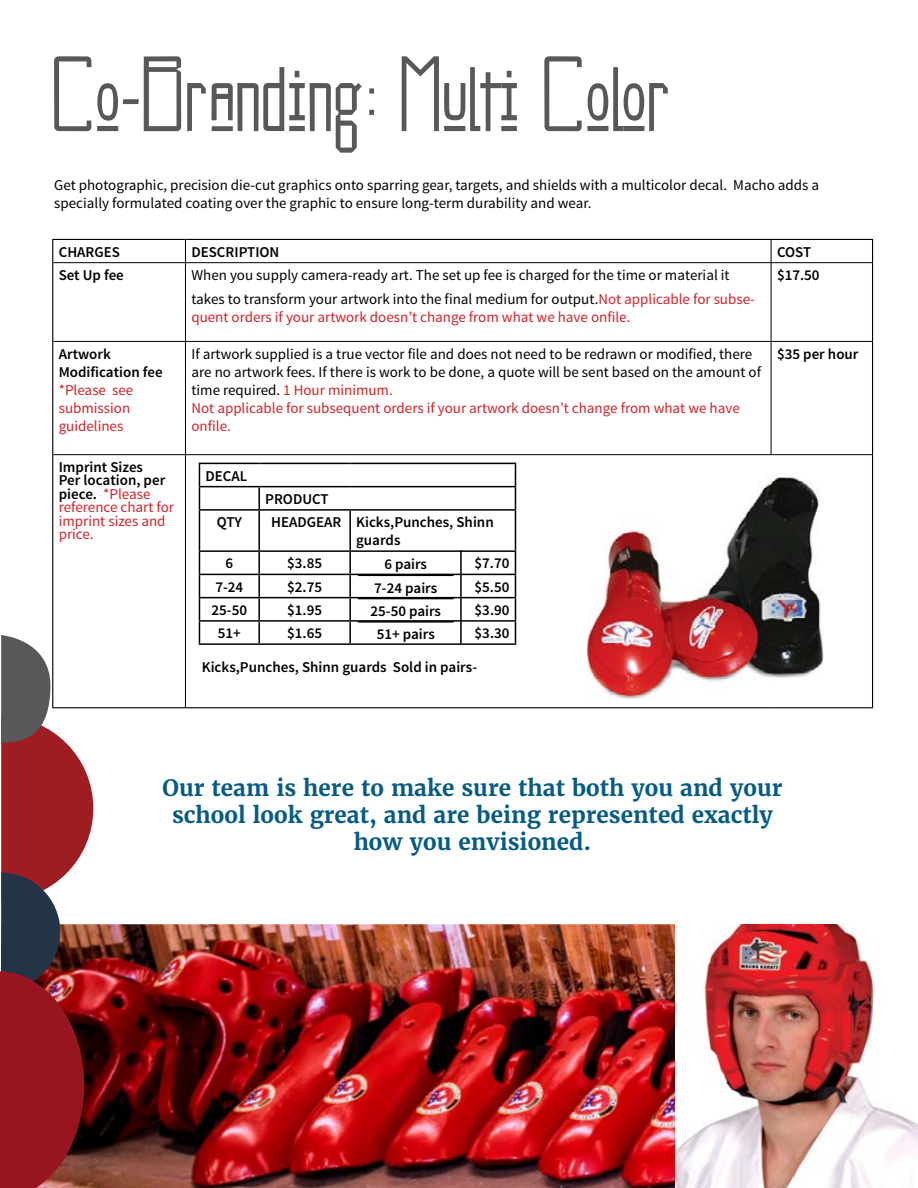
<style>
.page{position:relative;width:918px;height:1188px;background:#fff}
.page>*{position:absolute;margin:0;border:0;box-sizing:border-box;transform-origin:0 0}
.t1{font:91.5px "Kashmir";color:#58585a}
.t2{font:700 22.5px/27px "Merriweather";color:#055b85;text-align:center}
.t3{font:15px/18px "Source Sans Pro";color:#000}
.t4{font:600 15px/23.2px "Source Sans Pro";color:#000;text-align:center}
.t5{font:15px/13.5px "Source Sans Pro";color:#d2232a}
.s1{color:#d2232a}
.s2{font-weight:600;color:#000}
</style>
<div class="page">
<svg style="left:53px;top:240px;width:819px;height:214px"></svg>
<svg style="left:185px;top:240px;width:1px;height:22px"></svg>
<svg style="left:771px;top:240px;width:1px;height:22px"></svg>
<hr style="left:53px;top:262px;width:132px;height:1px;background:#000">
<hr style="left:185px;top:262px;width:586px;height:1px;background:#000">
<hr style="left:185px;top:263px;width:1px;height:78px;background:#000">
<hr style="left:771px;top:262px;width:101px;height:1px;background:#000">
<hr style="left:771px;top:263px;width:1px;height:78px;background:#000">
<hr style="left:53px;top:341px;width:132px;height:1px;background:#000">
<hr style="left:185px;top:341px;width:586px;height:1px;background:#000">
<hr style="left:185px;top:342px;width:1px;height:112px;background:#000">
<hr style="left:771px;top:341px;width:101px;height:1px;background:#000">
<hr style="left:771px;top:342px;width:1px;height:112px;background:#000">
<hr style="left:53px;top:454px;width:132px;height:1px;background:#000">
<hr style="left:185px;top:454px;width:586px;height:1px;background:#000">
<hr style="left:185px;top:455px;width:1px;height:252px;background:#000">
<hr style="left:771px;top:454px;width:101px;height:1px;background:#000">
<hr style="left:52px;top:239px;width:133px;height:1px;background:#000">
<svg style="left:52px;top:240px;width:1px;height:23px"></svg>
<hr style="left:185px;top:239px;width:586px;height:1px;background:#000">
<hr style="left:771px;top:239px;width:102px;height:1px;background:#000">
<svg style="left:872px;top:240px;width:1px;height:23px"></svg>
<hr style="left:52px;top:263px;width:1px;height:78px;background:#000">
<hr style="left:872px;top:263px;width:1px;height:78px;background:#000">
<hr style="left:52px;top:341px;width:1px;height:114px;background:#000">
<hr style="left:872px;top:341px;width:1px;height:114px;background:#000">
<hr style="left:52px;top:455px;width:1px;height:252px;background:#000">
<hr style="left:872px;top:455px;width:1px;height:252px;background:#000">
<hr style="left:52px;top:707px;width:133px;height:1px;background:#000">
<hr style="left:185px;top:707px;width:586px;height:1px;background:#000">
<hr style="left:771px;top:707px;width:102px;height:1px;background:#000">
<img style="left:588px;top:477px;width:236px;height:222px">
<img style="left:93px;top:924px;width:582px;height:264px">
<img style="left:675px;top:924px;width:243px;height:264px">
<svg style="left:0;top:635px;width:93px;height:553px"></svg>
<hr style="left:199px;top:463px;width:60px;height:1px;background:#000">
<hr style="left:259px;top:463px;width:91px;height:1px;background:#000">
<hr style="left:350px;top:463px;width:166px;height:1px;background:#000">
<hr style="left:199px;top:486px;width:60px;height:1px;background:#000">
<svg style="left:199px;top:464px;width:1px;height:45px"></svg>
<hr style="left:259px;top:486px;width:91px;height:1px;background:#000">
<hr style="left:258px;top:487px;width:2px;height:22px;background:#000">
<hr style="left:350px;top:486px;width:166px;height:1px;background:#000">
<svg style="left:515px;top:464px;width:1px;height:45px"></svg>
<hr style="left:199px;top:509px;width:60px;height:2px;background:#000">
<hr style="left:199px;top:511px;width:1px;height:39px;background:#000">
<hr style="left:259px;top:509px;width:91px;height:2px;background:#000">
<hr style="left:258px;top:511px;width:2px;height:39px;background:#000">
<hr style="left:350px;top:509px;width:166px;height:2px;background:#000">
<hr style="left:349px;top:511px;width:2px;height:39px;background:#000">
<hr style="left:515px;top:511px;width:1px;height:39px;background:#000">
<hr style="left:199px;top:550px;width:60px;height:2px;background:#000">
<hr style="left:259px;top:550px;width:91px;height:2px;background:#000">
<hr style="left:258px;top:552px;width:2px;height:22px;background:#000">
<hr style="left:350px;top:550px;width:166px;height:2px;background:#000">
<hr style="left:349px;top:552px;width:2px;height:22px;background:#000">
<hr style="left:199px;top:574px;width:60px;height:1px;background:#000">
<hr style="left:259px;top:574px;width:91px;height:1px;background:#000">
<hr style="left:258px;top:575px;width:2px;height:22px;background:#000">
<hr style="left:350px;top:574px;width:166px;height:1px;background:#000">
<hr style="left:349px;top:575px;width:2px;height:22px;background:#000">
<hr style="left:199px;top:597px;width:60px;height:1px;background:#000">
<hr style="left:259px;top:597px;width:91px;height:1px;background:#000">
<hr style="left:258px;top:598px;width:2px;height:22px;background:#000">
<hr style="left:350px;top:597px;width:166px;height:1px;background:#000">
<hr style="left:349px;top:598px;width:2px;height:22px;background:#000">
<hr style="left:199px;top:620px;width:60px;height:2px;background:#000">
<svg style="left:199px;top:552px;width:1px;height:91px"></svg>
<hr style="left:259px;top:620px;width:91px;height:2px;background:#000">
<hr style="left:258px;top:622px;width:2px;height:21px;background:#000">
<hr style="left:350px;top:620px;width:166px;height:2px;background:#000">
<hr style="left:349px;top:622px;width:2px;height:21px;background:#000">
<svg style="left:515px;top:552px;width:1px;height:91px"></svg>
<hr style="left:199px;top:643px;width:60px;height:2px;background:#000">
<hr style="left:259px;top:643px;width:91px;height:2px;background:#000">
<hr style="left:350px;top:643px;width:166px;height:2px;background:#000">
<hr style="left:358px;top:575px;width:96px;height:1px;background:#000">
<hr style="left:358px;top:598px;width:96px;height:1px;background:#000">
<hr style="left:358px;top:621px;width:96px;height:2px;background:#000">
<hr style="left:460px;top:551px;width:2px;height:93px;background:#000">
<h1 class="t1" style="left:54px;top:40px;width:621px">Co-Branding: Multi Color</h1>
<p class="t3" style="left:54px;top:177px;width:766px">Get photographic, precision die-cut graphics onto sparring gear, targets, and shields with a multicolor decal. Macho adds a specially formulated coating over the graphic to ensure long-term durability and wear.</p>
<p class="t4" style="left:59px;top:240px;width:63px">CHARGES</p>
<p class="t4" style="left:191px;top:240px;width:89px">DESCRIPTION</p>
<p class="t4" style="left:777px;top:240px;width:36px">COST</p>
<p class="t4" style="left:59px;top:264px;width:67px">Set Up fee</p>
<p class="t3" style="left:191px;top:263px;width:565px;line-height:24px">When you supply camera-ready art. The set up fee is charged for the time or material it takes to transform your artwork into the final medium for output.<span class="s1">Not applicable for subse-</span></p>
<p class="t5" style="left:191px;top:310px;width:440px">quent orders if your artwork doesn’t change from what we have onfile.</p>
<p class="t4" style="left:777px;top:264px;width:44px">$17.50</p>
<p class="t4" style="left:59px;top:345px;width:105px;line-height:18px;text-align:left">Artwork<br>Modification fee</p>
<p class="t5" style="left:59px;top:381px;width:76px;line-height:18px">*Please see submission guidelines</p>
<p class="t5" style="left:59px;top:460px;width:117px"><span class="s2">Imprint Sizes<br>Per location, per piece.</span> *Please reference chart for imprint sizes and price.</p>
<p class="t3" style="left:191px;top:345px;width:571px">If artwork supplied is a true vector file and does not need to be redrawn or modified, there are no artwork fees. If there is work to be done, a quote will be sent based on the amount of time required. <span class="s1">1 Hour minimum.<br>Not applicable for subsequent orders if your artwork doesn’t change from what we have onfile.</span></p>
<p class="t4" style="left:777px;top:342px;width:83px">$35 per hour</p>
<p class="t4" style="left:205px;top:464px;width:43px">DECAL</p>
<p class="t4" style="left:265px;top:488px;width:65px">PRODUCT</p>
<p class="t4" style="left:217px;top:511px;width:27px">QTY</p>
<p class="t4" style="left:271px;top:514px;width:224px;line-height:18px">HEADGEAR Kicks,Punches, Shinn guards</p>
<p class="t4" style="left:225px;top:552px;width:9px">6</p>
<p class="t4" style="left:287px;top:552px;width:36px">$3.85</p>
<p class="t4" style="left:475px;top:552px;width:36px">$7.70</p>
<p class="t4" style="left:215px;top:575px;width:29px">7-24</p>
<p class="t4" style="left:287px;top:575px;width:36px">$2.75</p>
<p class="t4" style="left:475px;top:575px;width:36px">$5.50</p>
<p class="t4" style="left:212px;top:599px;width:37px">25-50</p>
<p class="t4" style="left:287px;top:599px;width:36px">$1.95</p>
<p class="t4" style="left:475px;top:599px;width:36px">$3.90</p>
<p class="t4" style="left:218px;top:622px;width:25px">51+</p>
<p class="t4" style="left:287px;top:622px;width:36px">$1.65</p>
<p class="t4" style="left:475px;top:622px;width:36px">$3.30</p>
<p class="t4" style="left:202px;top:656px;width:277px">Kicks,Punches, Shinn guards Sold in pairs-</p>
<p class="t4" style="left:370px;top:553px;width:72px">6 pairs<br>7-24 pairs<br>25-50 pairs<br>51+ pairs</p>
<h2 class="t2" style="left:163px;top:774px;width:621px">Our team is here to make sure that both you and your school look great, and are being represented exactly how you envisioned.</h2>
</div>
